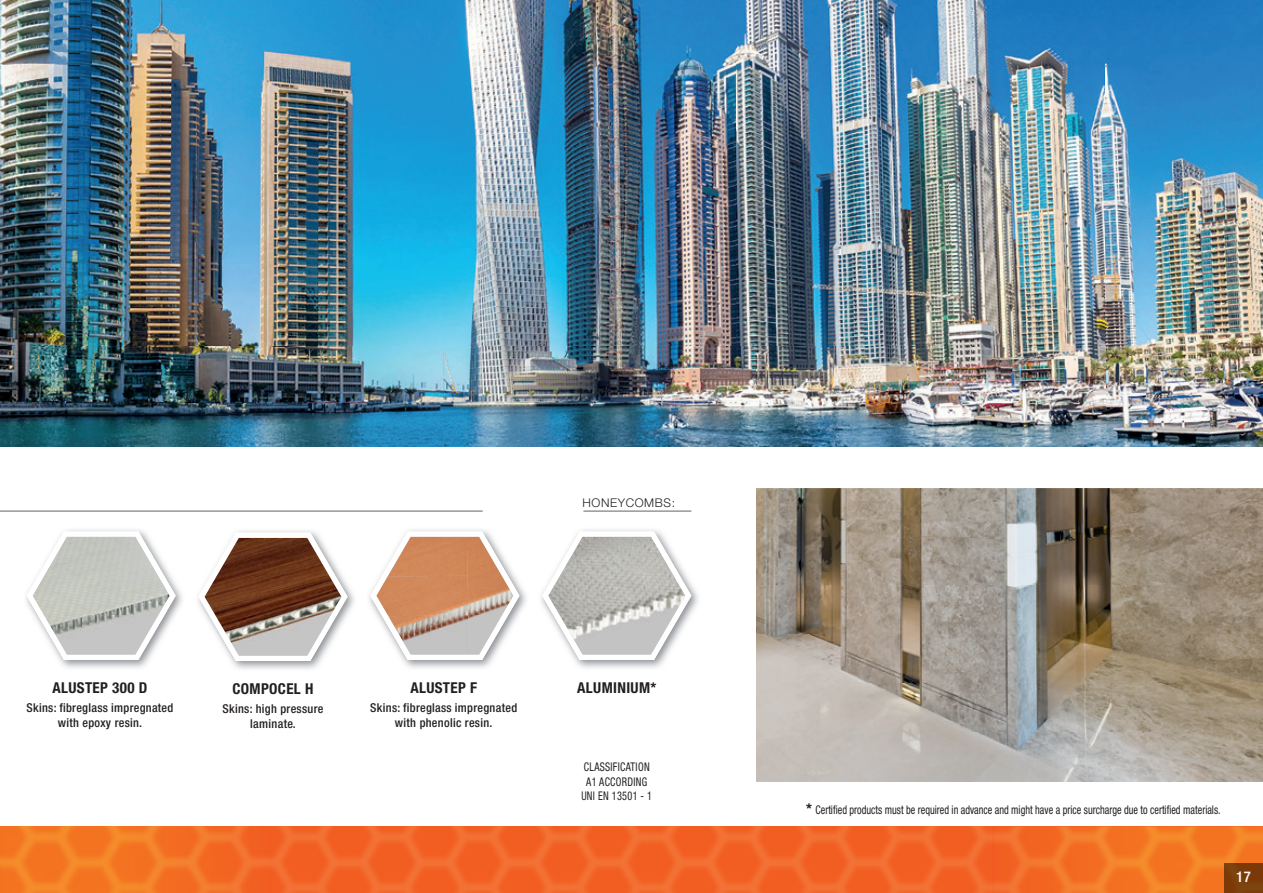
<style>
.page{position:relative;width:1263px;height:893px;background:#fff}
.page>*{position:absolute;margin:0;border:0;box-sizing:border-box;transform-origin:0 0}
.t1{font:700 condensed 15px "Helvetica Neue";letter-spacing:.025em;color:#231f20}
.t2{font:500 condensed 14.85px "Helvetica Neue";color:#fff}
.t3{font:500 condensed 12.15px/15px "Helvetica Neue";letter-spacing:.025em;color:#231f20;text-align:center}
.t4{font:condensed 12px "Helvetica Neue";color:#231f20;scale:.85 1}
.t5{font:condensed 12px/14.7px "Helvetica Neue";letter-spacing:.03em;color:#231f20;text-align:center;scale:.85 1}
.t6{font:300 12px "Helvetica Neue";letter-spacing:.05em;color:#231f20}
.s1{font-weight:700;font-size:15px}
</style>
<div class="page">
<img style="left:0;top:826px;width:1263px;height:67px">
<img style="left:0;top:0;width:1263px;height:446px">
<img style="left:757px;top:488px;width:506px;height:293px">
<hr style="left:583px;top:510px;width:108px;height:2px;background:#95979a">
<img style="left:541px;top:529px;width:157px;height:139px">
<svg style="left:542px;top:531px;width:149px;height:129px"></svg>
<img style="left:560px;top:537px;width:114px;height:38px">
<img style="left:548px;top:575px;width:137px;height:42px">
<img style="left:559px;top:614px;width:114px;height:40px">
<hr style="left:0;top:510px;width:483px;height:2px;background:#95979a">
<img style="left:369px;top:529px;width:157px;height:139px">
<svg style="left:370px;top:531px;width:149px;height:129px"></svg>
<img style="left:388px;top:537px;width:79px;height:38px">
<img style="left:467px;top:537px;width:46px;height:78px">
<img style="left:376px;top:575px;width:92px;height:41px">
<img style="left:388px;top:615px;width:114px;height:39px">
<img style="left:26px;top:529px;width:156px;height:139px">
<svg style="left:27px;top:531px;width:149px;height:129px"></svg>
<img style="left:44px;top:537px;width:114px;height:39px">
<img style="left:33px;top:576px;width:137px;height:39px">
<img style="left:44px;top:615px;width:114px;height:39px">
<img style="left:231px;top:530px;width:123px;height:139px">
<svg style="left:198px;top:533px;width:150px;height:128px"></svg>
<img style="left:205px;top:538px;width:136px;height:117px">
<img style="left:1225px;top:863px;width:38px;height:30px">
<p class="t6" style="left:582px;top:495px;width:94px">HONEYCOMBS:</p>
<p class="t1" style="left:52px;top:678px;width:97px">ALUSTEP 300 D</p>
<p class="t3" style="left:27px;top:700px;width:148px">Skins: fibreglass impregnated with epoxy resin.</p>
<p class="t1" style="left:233px;top:679px;width:83px">COMPOCEL H</p>
<p class="t3" style="left:223px;top:701px;width:102px">Skins: high pressure laminate.</p>
<p class="t1" style="left:410px;top:678px;width:68px">ALUSTEP F</p>
<p class="t3" style="left:370px;top:700px;width:148px">Skins: fibreglass impregnated with phenolic resin.</p>
<p class="t1" style="left:577px;top:678px;width:81px">ALUMINIUM*</p>
<p class="t5" style="left:581px;top:759px;width:85px">CLASSIFICATION<br>A1 ACCORDING<br>UNI EN 13501 - 1</p>
<p class="t4" style="left:806px;top:803px;width:489px"><span class="s1">*</span> Certified products must be required in advance and might have a price surcharge due to certified materials.</p>
<p class="t2" style="left:1236px;top:868px;width:16px">17</p>
</div>
